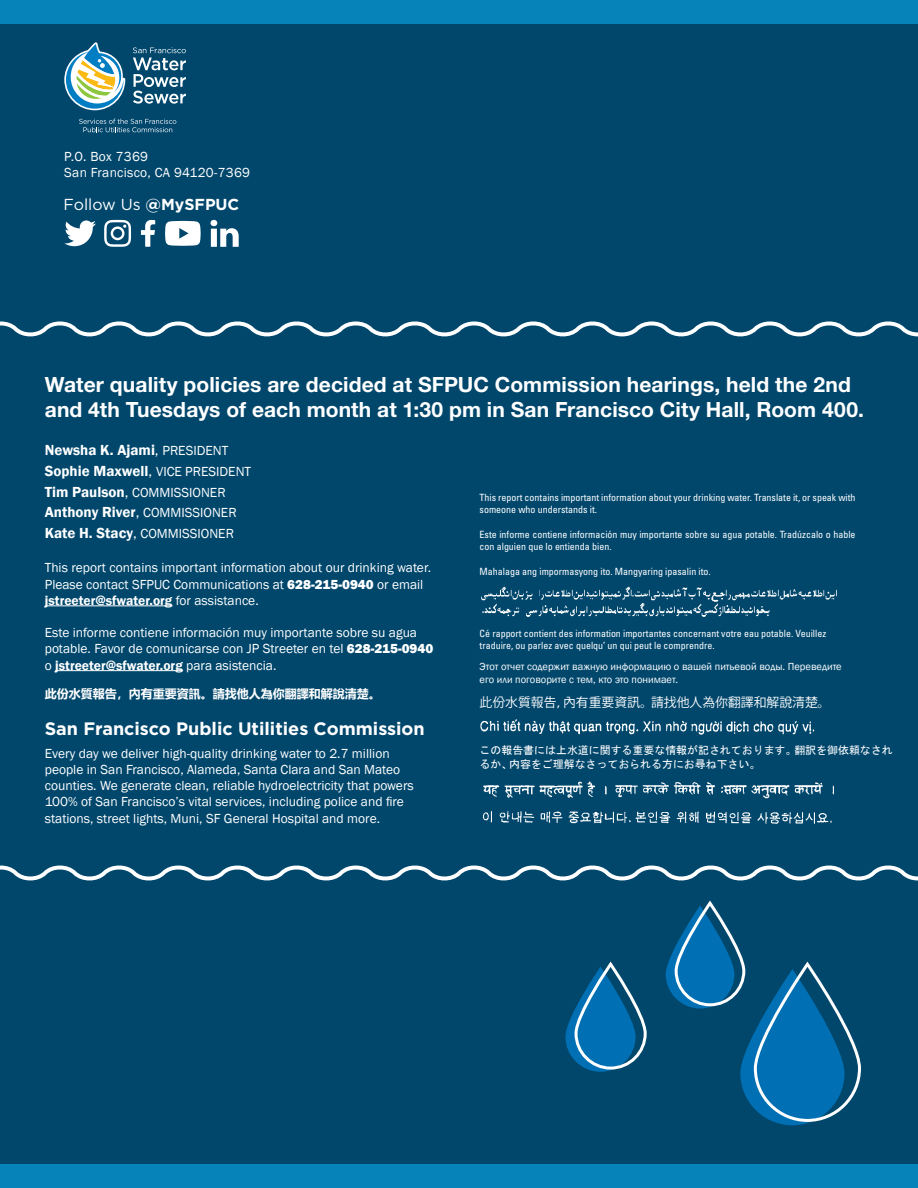
<style>
.page{position:relative;width:918px;height:1188px;background:#01476c}
.page>*{position:absolute;margin:0;border:0;box-sizing:border-box;transform-origin:0 0}
.t1{font:700 21px/25.2px "Helvetica Neue LT Std";letter-spacing:.005em;color:#fff}
.t2{font:700 18px "Gotham";color:#fff}
.t3{font:15.9px "Gotham";color:#fff}
.t4{font:600 15px/20.7px "Franklin Gothic";color:#fff}
.t5{font:13.5px/16.2px "Franklin Gothic";color:#fff}
.t6{font:13.5px/16.2px "Franklin Gothic";letter-spacing:.02em;color:#fff}
.t7{font:12.9px "Koz Go Pr 6 N";color:#fff}
.t8{font:700 12px "Microsoft Ya Hei UI";color:#fff}
.t9{font:10.95px/14.1px "MS Gothic";color:#fff}
.t10{font:10.5px/12.6px "Franklin Gothic";color:#fff}
.t11{font:condensed 10.05px/12px "Univers LT Std";color:#fff}
.s1{font-weight:700}
.s2{font-weight:400}
.s3{font-weight:400;font-size:13.5px}
.s4{font-weight:600;font-size:15px}
.s5{font-size:15px}
.s6{font-weight:800}
.s7{font-weight:600}
</style>
<div class="page">
<svg style="left:133px;top:47px;width:53px;height:57px"></svg>
<svg style="left:79px;top:119px;width:97px;height:13px"></svg>
<svg style="left:64px;top:42px;width:61px;height:68px"></svg>
<svg style="left:141px;top:220px;width:14px;height:27px"></svg>
<svg style="left:165px;top:221px;width:36px;height:25px"></svg>
<svg style="left:64px;top:220px;width:32px;height:26px"></svg>
<svg style="left:104px;top:220px;width:27px;height:27px"></svg>
<svg style="left:211px;top:220px;width:28px;height:27px"></svg>
<div style="left:0;top:0;width:918px;height:24px;background:#0683b9"></div>
<img style="left:481px;top:586px;width:356px;height:16px">
<img style="left:482px;top:603px;width:288px;height:14px">
<img style="left:480px;top:719px;width:335px;height:15px">
<img style="left:483px;top:782px;width:351px;height:17px">
<img style="left:483px;top:810px;width:349px;height:14px">
<hr style="left:45px;top:606px;width:127px;height:1px;background:#fff">
<hr style="left:55px;top:670px;width:128px;height:1px;background:#fff">
<svg style="left:0;top:321px;width:918px;height:16px"></svg>
<svg style="left:0;top:865px;width:918px;height:16px"></svg>
<svg style="left:740px;top:969px;width:104px;height:156px;fill:#006fb3"></svg>
<div style="left:754px;top:963px;width:107px;height:159px;border:3px solid #fff;border-radius:52px"></div>
<svg style="left:666px;top:905px;width:68px;height:104px;fill:#006fb3"></svg>
<div style="left:675px;top:902px;width:70px;height:104px;border:3px solid #fff;border-radius:34px"></div>
<svg style="left:565px;top:967px;width:71px;height:105px;fill:#006fb3"></svg>
<div style="left:575px;top:963px;width:72px;height:107px;border:3px solid #fff;border-radius:35px"></div>
<div style="left:0;top:1164px;width:918px;height:24px;background:#0683b9"></div>
<p class="t6" style="left:64px;top:149px;width:187px">P.O. Box 7369<br>San Francisco, CA 94120-7369</p>
<p class="t3" style="left:64px;top:194px;width:177px">Follow Us <span class="s1">@MySFPUC</span></p>
<h1 class="t1" style="left:45px;top:372px;width:821px">Water quality policies are decided at SFPUC Commission hearings, held the 2nd and 4th Tuesdays of each month at 1:30 pm in San Francisco City Hall, Room 400.</h1>
<p class="t4" style="left:45px;top:440px;width:208px">Newsha K. Ajami<span class="s2">,</span> <span class="s3">PRESIDENT<br></span>Sophie Maxwell<span class="s2">,</span> <span class="s3">VICE PRESIDENT</span></p>
<p class="t5" style="left:45px;top:484px;width:182px"><span class="s4">Tim Paulson</span><span class="s5">,</span> COMMISSIONER</p>
<p class="t4" style="left:45px;top:502px;width:193px">Anthony River<span class="s2">,</span> <span class="s3">COMMISSIONER</span></p>
<p class="t5" style="left:45px;top:526px;width:191px"><span class="s4">Kate H. Stacy</span><span class="s5">,</span> COMMISSIONER</p>
<p class="t5" style="left:45px;top:560px;width:388px">This report contains important information about our drinking water.<br>Please contact SFPUC Communications at <span class="s6">628-215-0940</span> or email <span class="s7">jstreeter@sfwater.org</span> for assistance.</p>
<p class="t5" style="left:45px;top:625px;width:390px">Este informe contiene información muy importante sobre su agua potable. Favor de comunicarse con JP Streeter en tel <span class="s6">628-215-0940 </span>o <span class="s7">jstreeter@sfwater.org</span> para asistencia.</p>
<p class="t8" style="left:45px;top:686px;width:337px">此份水質報告，內有重要資訊。請找他人為你翻譯和解說清楚。</p>
<h2 class="t2" style="left:45px;top:716px;width:382px">San Francisco Public Utilities Commission</h2>
<p class="t5" style="left:45px;top:745px;width:371px">Every day we deliver high-quality drinking water to 2.7 million people in San Francisco, Alameda, Santa Clara and San Mateo counties. We generate clean, reliable hydroelectricity that powers 100% of San Francisco’s vital services, including police and fire stations, street lights, Muni, SF General Hospital and more.</p>
<p class="t11" style="left:480px;top:491px;width:377px">This report contains important information about your drinking water. Translate it, or speak with someone who understands it.</p>
<p class="t11" style="left:480px;top:528px;width:377px">Este informe contiene información muy importante sobre su agua potable. Tradúzcalo o hable con alguien que lo entienda bien.</p>
<p class="t11" style="left:480px;top:565px;width:233px">Mahalaga ang impormasyong ito. Mangyaring ipasalin ito.</p>
<p class="t11" style="left:480px;top:627px;width:348px">Cé rapport contient des information importantes concernant votre eau potable. Veuillez traduire, ou parlez avec quelqu’ un qui peut le comprendre.</p>
<p class="t10" style="left:480px;top:661px;width:364px">Этот отчет содержит важную информацию о вашей питьевой воды. Переведите его или поговорите с тем, кто это понимает.</p>
<p class="t7" style="left:480px;top:695px;width:352px">此份水質報告，內有重要資訊。請找他人為你翻譯和解說清楚。</p>
<p class="t9" style="left:480px;top:743px;width:415px">この報告書には上水道に関する重要な情報が記されております。翻訳を御依頼なされるか、内容をご理解なさっておられる方にお尋ね下さい。</p>
</div>
